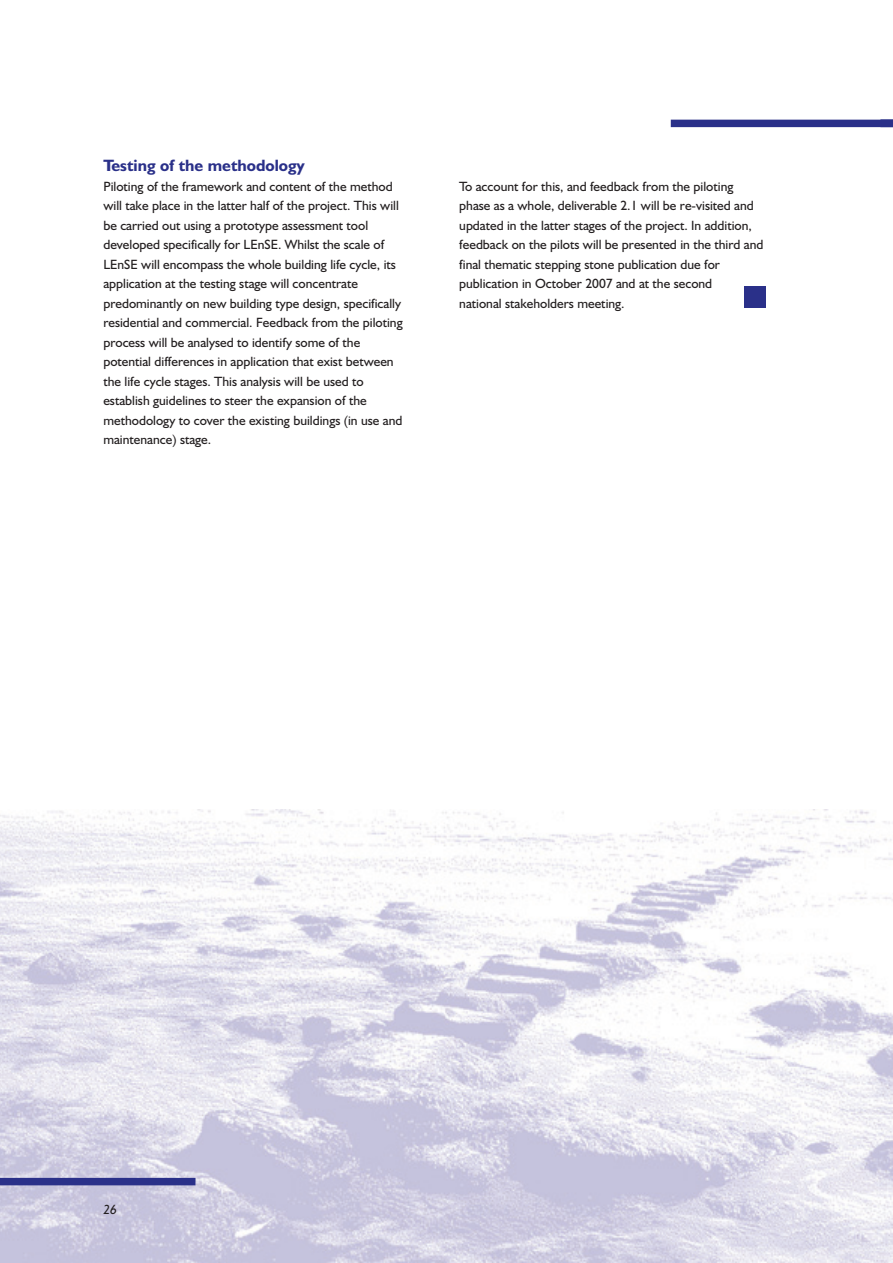
<style>
.page{position:relative;width:893px;height:1263px;background:#fff}
.page>*{position:absolute;margin:0;border:0;box-sizing:border-box;transform-origin:0 0}
.t1{font:700 16.5px "Humanist 521 BT";color:#2a3089}
.t2{font:13.5px/19.5px "Humanist 521 BT";color:#231f20}
.t3{font:italic 13.5px "Humanist 521 BT";color:#231f20}
</style>
<div class="page">
<img style="left:0;top:810px;width:892px;height:453px">
<div style="left:670px;top:120px;width:222px;height:7px;background:#2a3089"></div>
<div style="left:0;top:1178px;width:195px;height:7px;background:#2a3089"></div>
<div style="left:744px;top:286px;width:21px;height:22px;background:#2a3089"></div>
<p class="t1" style="left:103px;top:160px;width:203px">Testing of the methodology</p>
<p class="t2" style="left:103px;top:178px;width:301px">Piloting of the framework and content of the method will take place in the latter half of the project. This will be carried out using a prototype assessment tool developed specifically for LEnSE. Whilst the scale of LEnSE will encompass the whole building life cycle, its application at the testing stage will concentrate predominantly on new building type design, specifically residential and commercial. Feedback from the piloting process will be analysed to identify some of the potential differences in application that exist between the life cycle stages. This analysis will be used to establish guidelines to steer the expansion of the methodology to cover the existing buildings (in use and maintenance) stage.</p>
<p class="t2" style="left:459px;top:178px;width:306px">To account for this, and feedback from the piloting phase as a whole, deliverable 2.1 will be re-visited and updated in the latter stages of the project. In addition, feedback on the pilots will be presented in the third and final thematic stepping stone publication due for publication in October 2007 and at the second<br>national stakeholders meeting.</p>
<p class="t3" style="left:103px;top:1204px;width:15px">26</p>
</div>
